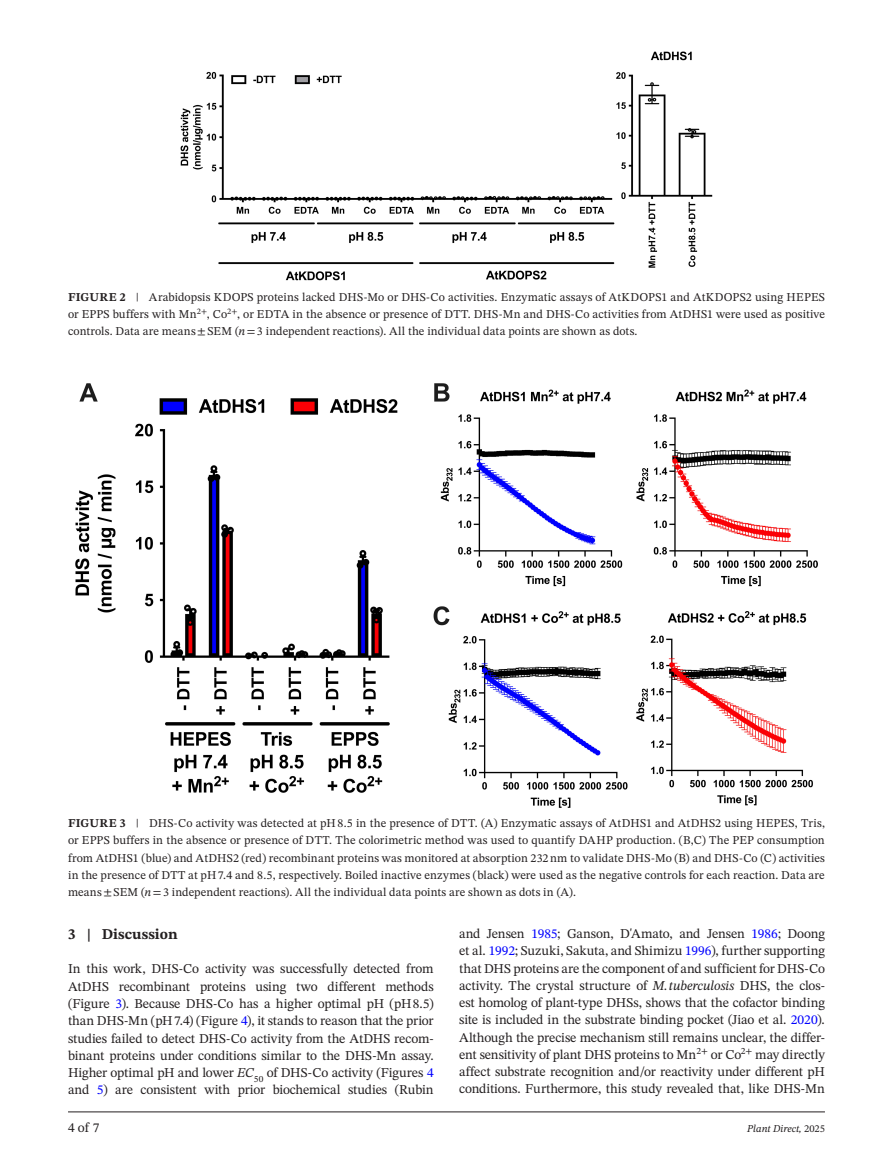
<style>
.page{position:relative;width:893px;height:1174px;background:#fff}
.page>*{position:absolute;margin:0;border:0;box-sizing:border-box;transform-origin:0 0}
.t1{font:700 15px "STIX Two Text";color:#231f20}
.t2{font:13.5px/17.2px "STIX Two Text";letter-spacing:-.01em;color:#231f20;text-align:justify}
.t3{font:12px/17.2px "STIX Two Text";letter-spacing:.01em;color:#231f20;text-align:justify}
.t4{font:italic 10.5px "STIX Two Text";color:#231f20}
.s1{font-weight:700}
.s2{font-style:italic}
.s3{color:#00f}
.s4{font-style:normal}
</style>
<div class="page">
<hr style="left:68px;top:1111px;width:757px;height:1px;background:#231f20">
<img style="left:181px;top:51px;width:531px;height:230px">
<img style="left:75px;top:383px;width:743px;height:424px">
<p class="t3" style="left:68px;top:288px;width:758px"><span class="s1">FIGURE 2</span> | Arabidopsis KDOPS proteins lacked DHS-Mo or DHS-Co activities. Enzymatic assays of AtKDOPS1 and AtKDOPS2 using HEPES or EPPS buffers with Mn<sup>2+</sup>, Co<sup>2+</sup>, or EDTA in the absence or presence of DTT. DHS-Mn and DHS-Co activities from AtDHS1 were used as positive controls. Data are means±SEM (<span class="s2">n</span>=3 independent reactions). All the individual data points are shown as dots.</p>
<p class="t3" style="left:68px;top:814px;width:758px"><span class="s1">FIGURE 3</span> | DHS-Co activity was detected at pH8.5 in the presence of DTT. (A) Enzymatic assays of AtDHS1 and AtDHS2 using HEPES, Tris, or EPPS buffers in the absence or presence of DTT. The colorimetric method was used to quantify DAHP production. (B,C) The PEP consumption from AtDHS1 (blue) and AtDHS2 (red) recombinant proteins was monitored at absorption 232nm to validate DHS-Mo (B) and DHS-Co (C) activities in the presence of DTT at pH7.4 and 8.5, respectively. Boiled inactive enzymes (black) were used as the negative controls for each reaction. Data are means±SEM (<span class="s2">n</span>=3 independent reactions). All the individual data points are shown as dots in (A).</p>
<p class="t1" style="left:68px;top:923px;width:111px">3 | Discussion</p>
<p class="t2" style="left:68px;top:960px;width:367px">In this work, DHS-Co activity was successfully detected from AtDHS recombinant proteins using two different methods (Figure <span class="s3">3</span>). Because DHS-Co has a higher optimal pH (pH8.5) than DHS-Mn (pH7.4) (Figure <span class="s3">4</span>), it stands to reason that the prior studies failed to detect DHS-Co activity from the AtDHS recom&shy;binant proteins under conditions similar to the DHS-Mn assay.<br>Higher optimal pH and lower <span class="s2">EC</span><sub>50</sub> of DHS-Co activity (Figures <span class="s3">4 </span>and <span class="s3">5</span>) are consistent with prior biochemical studies (Rubin</p>
<p class="t2" style="left:459px;top:924px;width:367px">and Jensen <span class="s3">1985</span>; Ganson, D'Amato, and Jensen <span class="s3">1986</span>; Doong et al. <span class="s3">1992</span>; Suzuki, Sakuta, and Shimizu <span class="s3">1996</span>), further supporting that DHS proteins are the component of and sufficient for DHS-Co activity. The crystal structure of <span class="s2">M.tuberculosis</span> DHS, the clos&shy;est homolog of plant-type DHSs, shows that the cofactor binding site is included in the substrate binding pocket (Jiao et al. <span class="s3">2020</span>).<br>Although the precise mechanism still remains unclear, the differ&shy;ent sensitivity of plant DHS proteins to Mn<sup>2+</sup> or Co<sup>2+</sup> may directly affect substrate recognition and/or reactivity under different pH conditions. Furthermore, this study revealed that, like DHS-Mn</p>
<p class="t2" style="left:68px;top:1119px;width:33px">4 of 7</p>
<p class="t4" style="left:747px;top:1121px;width:79px">Plant Direct, <span class="s4">2025</span></p>
</div>
